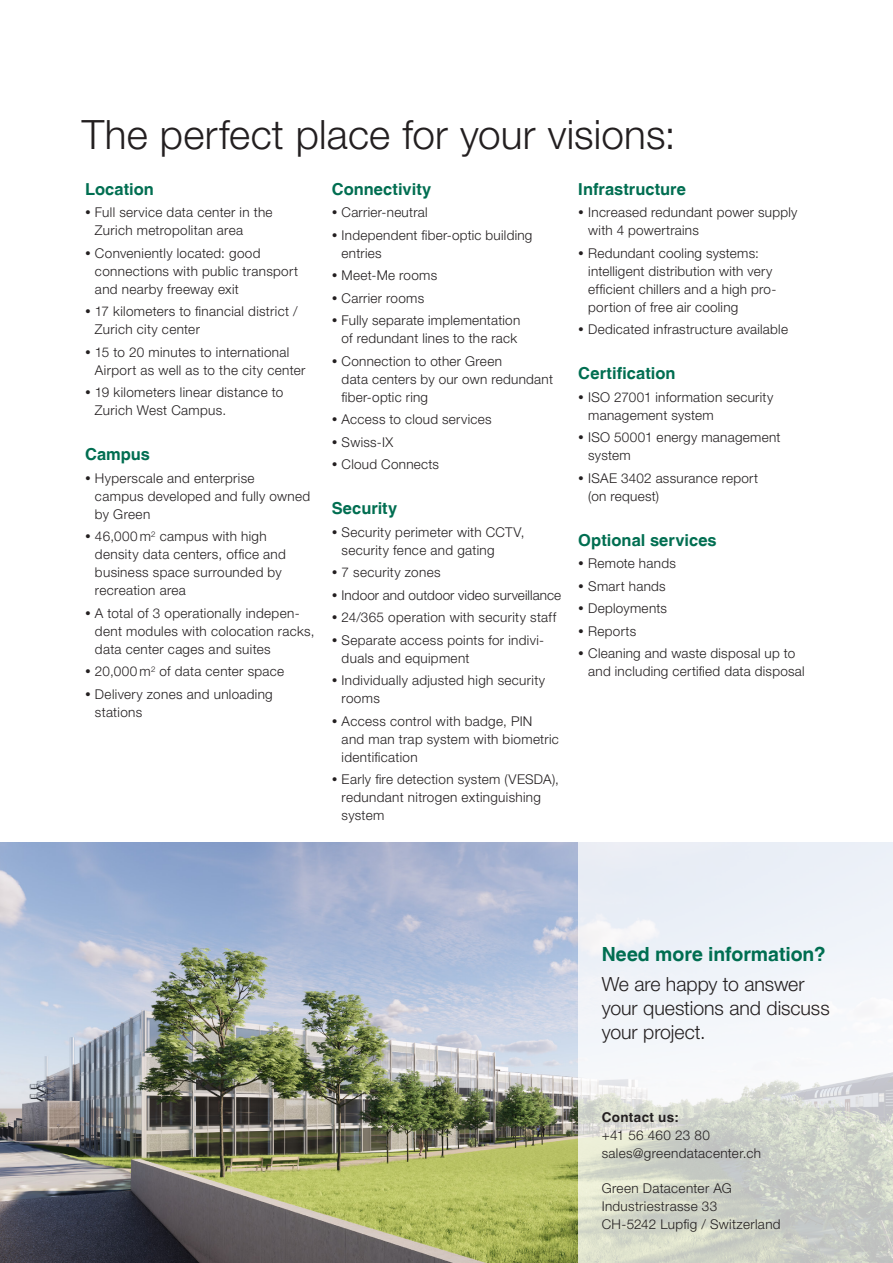
<style>
.page{position:relative;width:893px;height:1263px;background:#fff}
.page>*{position:absolute;margin:0;border:0;box-sizing:border-box;transform-origin:0 0}
._03_Lead{font:300 40.5px "Helvetica Neue LT Pro";letter-spacing:.005em;color:#231f20}
._05_Titel_klein{font:300 19.5px/24px "Helvetica Neue LT Pro";letter-spacing:-.005em;color:#231f20}
._05_Titel_klein-2{font:700 19.5px "Helvetica LT";letter-spacing:-.005em;color:#006e51}
._06_GS{font:700 16.5px "Helvetica LT";color:#006e51}
._05_Titel_klein-3{font:700 16.5px "Helvetica LT";color:#006e51}
._06_GS-2{font:300 13.5px/18px "Helvetica Neue LT Pro";letter-spacing:.025em;color:#231f20}
._05_Titel_klein-4{font:300 13.5px/18px "Helvetica Neue LT Pro";letter-spacing:.02em;color:#231f20}
._06_GS-3{font:300 13.5px "Helvetica Neue LT Pro";letter-spacing:.005em;color:#231f20}
._06_GS-4{font:700 13.5px "Helvetica LT";letter-spacing:.025em;color:#231f20}
.s1{font-family:"Formular";font-weight:400}
</style>
<div class="page">
<img style="left:0;top:843px;width:578px;height:420px">
<svg style="left:578px;top:842px;width:315px;height:421px"></svg>
<p class="_03_Lead" style="left:82px;top:110px;width:595px">The perfect place for your visions:</p>
<p class="_05_Titel_klein-3" style="left:85px;top:179px;width:70px">Location</p>
<p class="_06_GS-2" style="left:95px;top:203px;width:179px;text-indent:-10px"><span class="s1">•</span> Full service data center in the<br>Zurich metropolitan area</p>
<p class="_06_GS-2" style="left:95px;top:244px;width:205px;text-indent:-10px"><span class="s1">•</span> Conveniently located: good connections with public transport and nearby freeway exit</p>
<p class="_06_GS-2" style="left:95px;top:302px;width:204px;text-indent:-10px"><span class="s1">•</span> 17 kilometers to financial district /<br>Zurich city center</p>
<p class="_06_GS-2" style="left:95px;top:343px;width:212px;text-indent:-10px"><span class="s1">•</span> 15 to 20 minutes to international<br>Airport as well as to the city center</p>
<p class="_06_GS-2" style="left:95px;top:383px;width:190px;text-indent:-10px"><span class="s1">•</span> 19 kilometers linear distance to<br>Zurich West Campus.</p>
<p class="_06_GS" style="left:85px;top:444px;width:67px">Campus</p>
<p class="_06_GS-2" style="left:95px;top:469px;width:217px;text-indent:-10px"><span class="s1">•</span> Hyperscale and enterprise<br>campus developed and fully owned by Green</p>
<p class="_06_GS-2" style="left:95px;top:527px;width:192px;text-indent:-10px"><span class="s1">•</span> 46,000 m<sup>2</sup> campus with high density data centers, office and business space surrounded by recreation area</p>
<p class="_06_GS-2" style="left:95px;top:604px;width:221px;text-indent:-10px"><span class="s1">•</span> A total of 3 operationally indepen&shy;dent modules with colocation racks, data center cages and suites</p>
<p class="_06_GS-2" style="left:85px;top:662px;width:201px"><span class="s1">•</span> 20,000 m<sup>2</sup> of data center space</p>
<p class="_06_GS-2" style="left:95px;top:685px;width:179px;text-indent:-10px"><span class="s1">•</span> Delivery zones and unloading stations</p>
<p class="_05_Titel_klein-3" style="left:332px;top:179px;width:101px">Connectivity</p>
<p class="_05_Titel_klein-4" style="left:332px;top:203px;width:97px"><span class="s1">•</span> Carrier-neutral</p>
<p class="_05_Titel_klein-4" style="left:342px;top:226px;width:192px;text-indent:-10px"><span class="s1">•</span> Independent fiber-optic building entries</p>
<p class="_05_Titel_klein-4" style="left:332px;top:266px;width:107px"><span class="s1">•</span> Meet-Me rooms</p>
<p class="_05_Titel_klein-4" style="left:332px;top:289px;width:94px"><span class="s1">•</span> Carrier rooms</p>
<p class="_05_Titel_klein-4" style="left:332px;top:311px;width:190px;text-align:center"><span class="s1">•</span> Fully separate implementation of redundant lines to the rack</p>
<p class="_05_Titel_klein-4" style="left:342px;top:352px;width:213px;text-indent:-10px"><span class="s1">•</span> Connection to other Green<br>data centers by our own redundant fiber-optic ring</p>
<p class="_05_Titel_klein-4" style="left:332px;top:410px;width:162px"><span class="s1">•</span> Access to cloud services</p>
<p class="_05_Titel_klein-4" style="left:332px;top:433px;width:63px"><span class="s1">•</span> Swiss-IX</p>
<p class="_05_Titel_klein-4" style="left:332px;top:455px;width:109px"><span class="s1">•</span> Cloud Connects</p>
<p class="_05_Titel_klein-3" style="left:332px;top:498px;width:67px">Security</p>
<p class="_06_GS-2" style="left:342px;top:523px;width:184px;text-indent:-10px"><span class="s1">•</span> Security perimeter with CCTV, security fence and gating</p>
<p class="_06_GS-2" style="left:332px;top:563px;width:110px"><span class="s1">•</span> 7 security zones</p>
<p class="_06_GS-3" style="left:332px;top:587px;width:231px"><span class="s1">•</span> Indoor and outdoor video surveillance</p>
<p class="_06_GS-2" style="left:332px;top:608px;width:226px"><span class="s1">•</span> 24/365 operation with security staff</p>
<p class="_06_GS-2" style="left:342px;top:631px;width:202px;text-indent:-10px"><span class="s1">•</span> Separate access points for indivi&shy;duals and equipment</p>
<p class="_06_GS-2" style="left:342px;top:671px;width:205px;text-indent:-10px"><span class="s1">•</span> Individually adjusted high security rooms</p>
<p class="_06_GS-2" style="left:342px;top:712px;width:219px;text-indent:-10px"><span class="s1">•</span> Access control with badge, PIN<br>and man trap system with biometric identification</p>
<p class="_06_GS-2" style="left:342px;top:770px;width:219px;text-indent:-10px"><span class="s1">•</span> Early fire detection system (VESDA), redundant nitrogen extinguishing system</p>
<p class="_06_GS" style="left:578px;top:179px;width:109px">Infrastructure</p>
<p class="_06_GS-2" style="left:588px;top:203px;width:211px;text-indent:-10px"><span class="s1">•</span> Increased redundant power supply with 4 powertrains</p>
<p class="_06_GS-2" style="left:588px;top:244px;width:188px;text-indent:-10px"><span class="s1">•</span> Redundant cooling systems: intelligent distribution with very efficient chillers and a high pro&shy;portion of free air cooling</p>
<p class="_06_GS-2" style="left:578px;top:320px;width:211px"><span class="s1">•</span> Dedicated infrastructure available</p>
<p class="_06_GS" style="left:578px;top:363px;width:99px">Certification</p>
<p class="_06_GS-2" style="left:588px;top:388px;width:187px;text-indent:-10px"><span class="s1">•</span> ISO 27001 information security management system</p>
<p class="_06_GS-2" style="left:588px;top:428px;width:194px;text-indent:-10px"><span class="s1">•</span> ISO 50001 energy management system</p>
<p class="_06_GS-2" style="left:588px;top:469px;width:171px;text-indent:-10px"><span class="s1">•</span> ISAE 3402 assurance report (on request)</p>
<p class="_06_GS" style="left:578px;top:530px;width:140px">Optional services</p>
<p class="_06_GS-2" style="left:578px;top:554px;width:99px"><span class="s1">•</span> Remote hands</p>
<p class="_06_GS-2" style="left:578px;top:577px;width:89px"><span class="s1">•</span> Smart hands</p>
<p class="_06_GS-2" style="left:578px;top:599px;width:90px"><span class="s1">•</span> Deployments</p>
<p class="_06_GS-2" style="left:578px;top:622px;width:59px"><span class="s1">•</span> Reports</p>
<p class="_06_GS-2" style="left:588px;top:644px;width:218px;text-indent:-10px"><span class="s1">•</span> Cleaning and waste disposal up to and including certified data disposal</p>
<p class="_05_Titel_klein-2" style="left:602px;top:942px;width:225px">Need more information?</p>
<p class="_05_Titel_klein" style="left:602px;top:972px;width:230px">We are happy to answer your questions and discuss your project.</p>
<p class="_06_GS-4" style="left:602px;top:1109px;width:79px">Contact us:</p>
<p class="_06_GS-2" style="left:602px;top:1126px;width:161px">+41 56 460 23 80 sales@greendatacenter.ch</p>
<p class="_06_GS-2" style="left:602px;top:1179px;width:132px">Green Datacenter AG</p>
<p class="_06_GS-2" style="left:602px;top:1197px;width:117px">Industriestrasse 33</p>
<p class="_06_GS-2" style="left:602px;top:1215px;width:180px">CH-5242 Lupfig / Switzerland</p>
</div>
